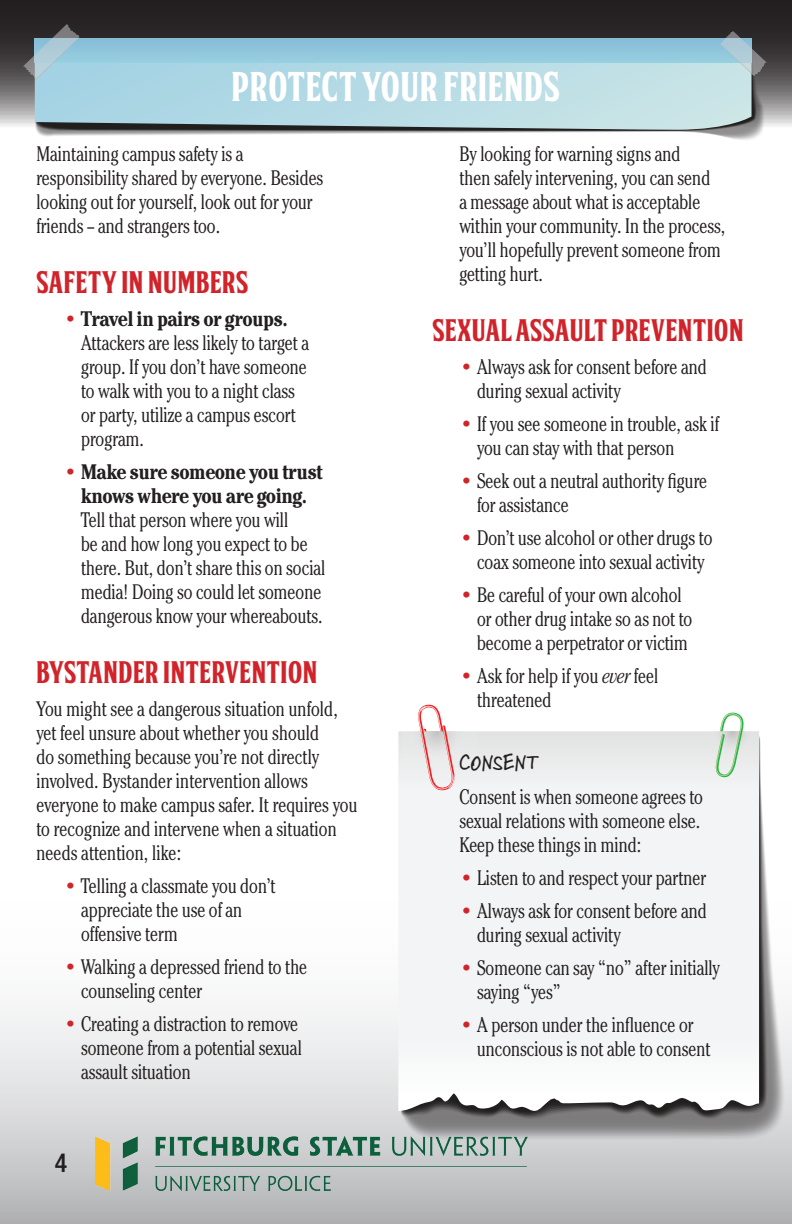
<style>
.page{position:relative;width:792px;height:1224px;background:#fff}
.page>*{position:absolute;margin:0;border:0;box-sizing:border-box;transform-origin:0 0}
.t1{font:40px "FTYSKORZHENNCV";color:#fff}
.t2{font:30px "FTYSKORZHENNCV";color:#d1232a}
.t3{font:500 condensed 26px "Helvetica Neue LT Std";color:#231f20}
.t4{font:24px "Skippy Sharpie";color:#231f20}
.t5{font:300 condensed 22px/24px "Cheltenham Itc T";letter-spacing:-.025em;color:#231f20}
.s1{color:#d1232a}
.s2{font-weight:700}
.s3{font-style:italic}
</style>
<div class="page">
<svg style="left:0;top:1010px;width:792px;height:214px;background:#cbcbcd"></svg>
<svg style="left:398px;top:731px;width:361px;height:381px"></svg>
<div style="left:403px;top:731px;width:74px;height:36px;background:#e7e8e8"></div>
<img style="left:706px;top:731px;width:50px;height:36px">
<svg style="left:713px;top:712px;width:32px;height:66px"></svg>
<svg style="left:417px;top:704px;width:39px;height:87px"></svg>
<svg style="left:0;top:0;width:792px;height:126px;background:#353233"></svg>
<svg style="left:35px;top:62px;width:717px;height:68px;background:#aed0da"></svg>
<div style="left:35px;top:39px;width:717px;height:23px;background:#8fc6db"></div>
<svg style="left:23px;top:24px;width:56px;height:56px;background:#7d949e"></svg>
<svg style="left:720px;top:31px;width:47px;height:45px;background:#85979e"></svg>
<img style="left:95px;top:1136px;width:432px;height:54px">
<p class="t1" style="left:231px;top:59px;width:330px">PROTECT YOUR FRIENDS</p>
<p class="t5" style="left:36px;top:141px;width:289px">Maintaining campus safety is a responsibility shared by everyone. Besides looking out for yourself, look out for your friends – and strangers too.</p>
<p class="t2" style="left:36px;top:262px;width:214px">SAFETY IN NUMBERS</p>
<p class="t5" style="left:81px;top:306px;width:230px;text-indent:-18px"><span class="s1">•</span> <span class="s2">Travel in pairs or groups.<br></span>Attackers are less likely to target a group. If you don’t have someone to walk with you to a night class or party, utilize a campus escort program.</p>
<p class="t5" style="left:81px;top:459px;width:247px;text-indent:-18px"><span class="s1">•</span> <span class="s2">Make sure someone you trust knows where you are going.<br></span>Tell that person where you will<br>be and how long you expect to be there. But, don’t share this on social media! Doing so could let someone dangerous know your whereabouts.</p>
<p class="t2" style="left:36px;top:652px;width:283px">BYSTANDER INTERVENTION</p>
<p class="t5" style="left:36px;top:696px;width:323px">You might see a dangerous situation unfold, yet feel unsure about whether you should<br>do something because you’re not directly involved. Bystander intervention allows everyone to make campus safer. It requires you to recognize and intervene when a situation needs attention, like:</p>
<p class="t5" style="left:81px;top:873px;width:197px;text-indent:-18px"><span class="s1">•</span> Telling a classmate you don’t appreciate the use of an offensive term</p>
<p class="t5" style="left:81px;top:954px;width:228px;text-indent:-18px"><span class="s1">•</span> Walking a depressed friend to the counseling center</p>
<p class="t5" style="left:81px;top:1011px;width:223px;text-indent:-18px"><span class="s1">•</span> Creating a distraction to remove someone from a potential sexual assault situation</p>
<p class="t3" style="left:55px;top:1147px;width:14px">4</p>
<p class="t5" style="left:459px;top:141px;width:268px">By looking for warning signs and<br>then safely intervening, you can send<br>a message about what is acceptable within your community. In the process, you’ll hopefully prevent someone from getting hurt.</p>
<p class="t2" style="left:432px;top:310px;width:313px">SEXUAL ASSAULT PREVENTION</p>
<p class="t5" style="left:477px;top:354px;width:232px;text-indent:-18px"><span class="s1">•</span> Always ask for consent before and during sexual activity</p>
<p class="t5" style="left:477px;top:411px;width:244px;text-indent:-18px"><span class="s1">•</span> If you see someone in trouble, ask if you can stay with that person</p>
<p class="t5" style="left:477px;top:468px;width:232px;text-indent:-18px"><span class="s1">•</span> Seek out a neutral authority figure for assistance</p>
<p class="t5" style="left:459px;top:525px;width:255px;text-align:center"><span class="s1">•</span> Don’t use alcohol or other drugs to coax someone into sexual activity</p>
<p class="t5" style="left:477px;top:582px;width:217px;text-indent:-18px"><span class="s1">•</span> Be careful of your own alcohol or other drug intake so as not to become a perpetrator or victim</p>
<p class="t5" style="left:477px;top:663px;width:183px;text-indent:-18px"><span class="s1">•</span> Ask for help if you <span class="s3">ever</span> feel threatened</p>
<p class="t4" style="left:459px;top:744px;width:82px">CONSENT</p>
<p class="t5" style="left:459px;top:784px;width:246px">Consent is when someone agrees to sexual relations with someone else.<br>Keep these things in mind:</p>
<p class="t5" style="left:459px;top:865px;width:249px"><span class="s1">•</span> Listen to and respect your partner</p>
<p class="t5" style="left:477px;top:898px;width:232px;text-indent:-18px"><span class="s1">•</span> Always ask for consent before and during sexual activity</p>
<p class="t5" style="left:477px;top:955px;width:245px;text-indent:-18px"><span class="s1">•</span> Someone can say “no” after initially saying “yes”</p>
<p class="t5" style="left:477px;top:1012px;width:236px;text-indent:-18px"><span class="s1">•</span> A person under the influence or unconscious is not able to consent</p>
</div>
